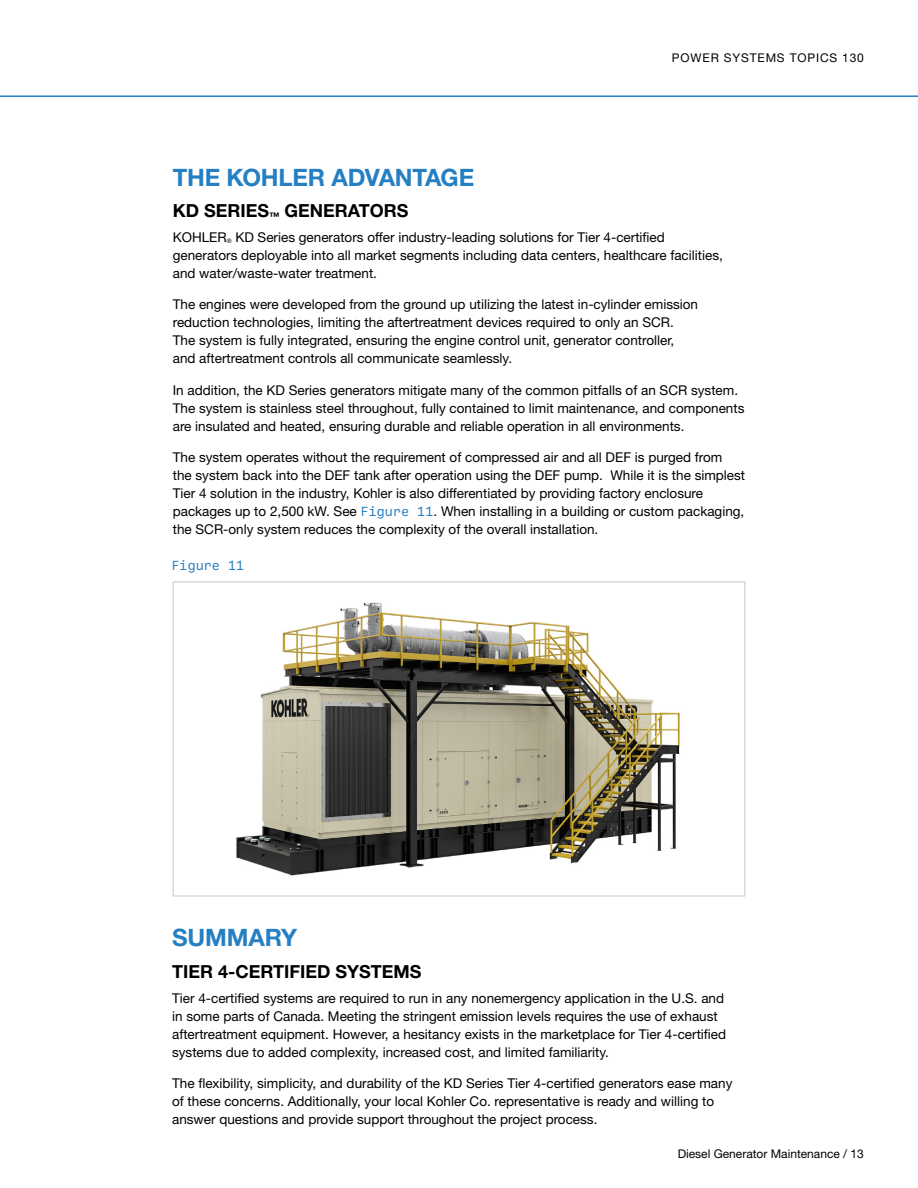
<style>
.page{position:relative;width:918px;height:1188px;background:#fff}
.page>*{position:absolute;margin:0;border:0;box-sizing:border-box;transform-origin:0 0}
.t1{font:700 24px "Helvetica Neue LT Pro";letter-spacing:-.005em;color:#257fc3}
.t2{font:700 18px "Helvetica Neue LT Pro";color:#000}
.t3{font:13.5px/18px "Helvetica Neue LT Pro";color:#000}
.t4{font:13.5px "Ballinger Mono";color:#257fc3}
.t5{font:12px "Helvetica Neue LT Pro";color:#000}
.t6{font:12px "Helvetica Neue LT Pro";letter-spacing:.07em;color:#000}
.t7{font:6px "Helvetica Neue LT Pro";color:#000}
.s1{font-family:"Ballinger Mono";color:#257fc3}
</style>
<div class="page">
<hr style="left:0;top:95px;width:918px;height:2px;background:#257fc3">
<img style="left:236px;top:602px;width:444px;height:274px">
<p class="t6" style="left:672px;top:50px;width:194px">POWER SYSTEMS TOPICS 130</p>
<h1 class="t1" style="left:173px;top:162px;width:303px">THE KOHLER ADVANTAGE</h1>
<h2 class="t2" style="left:173px;top:199px;width:237px">KD SERIES<sub>™</sub> GENERATORS</h2>
<p class="t3" style="left:173px;top:228px;width:56px">KOHLER</p>
<p class="t7" style="left:227px;top:237px;width:6px">®</p>
<p class="t3" style="left:173px;top:228px;width:552px;text-indent:63px">KD Series generators offer industry-leading solutions for Tier 4-certified generators deployable into all market segments including data centers, healthcare facilities, and water/waste-water treatment.</p>
<p class="t3" style="left:173px;top:295px;width:527px">The engines were developed from the ground up utilizing the latest in-cylinder emission reduction technologies, limiting the aftertreatment devices required to only an SCR.<br>The system is fully integrated, ensuring the engine control unit, generator controller, and aftertreatment controls all communicate seamlessly.</p>
<p class="t3" style="left:173px;top:381px;width:573px">In addition, the KD Series generators mitigate many of the common pitfalls of an SCR system.<br>The system is stainless steel throughout, fully contained to limit maintenance, and components are insulated and heated, ensuring durable and reliable operation in all environments.</p>
<p class="t3" style="left:173px;top:448px;width:574px">The system operates without the requirement of compressed air and all DEF is purged from<br>the system back into the DEF tank after operation using the DEF pump. While it is the simplest Tier 4 solution in the industry, Kohler is also differentiated by providing factory enclosure packages up to 2,500 kW. See <span class="s1">Figure 11</span>. When installing in a building or custom packaging, the SCR-only system reduces the complexity of the overall installation.</p>
<p class="t4" style="left:171px;top:558px;width:74px">Figure 11</p>
<h1 class="t1" style="left:172px;top:923px;width:127px">SUMMARY</h1>
<h2 class="t2" style="left:172px;top:960px;width:251px">TIER 4-CERTIFIED SYSTEMS</h2>
<p class="t3" style="left:172px;top:989px;width:556px">Tier 4-certified systems are required to run in any nonemergency application in the U.S. and in some parts of Canada. Meeting the stringent emission levels requires the use of exhaust aftertreatment equipment. However, a hesitancy exists in the marketplace for Tier 4-certified systems due to added complexity, increased cost, and limited familiarity.</p>
<p class="t3" style="left:172px;top:1074px;width:562px">The flexibility, simplicity, and durability of the KD Series Tier 4-certified generators ease many of these concerns. Additionally, your local Kohler Co. representative is ready and willing to answer questions and provide support throughout the project process.</p>
<p class="t5" style="left:678px;top:1146px;width:188px">Diesel Generator Maintenance / 13</p>
</div>
